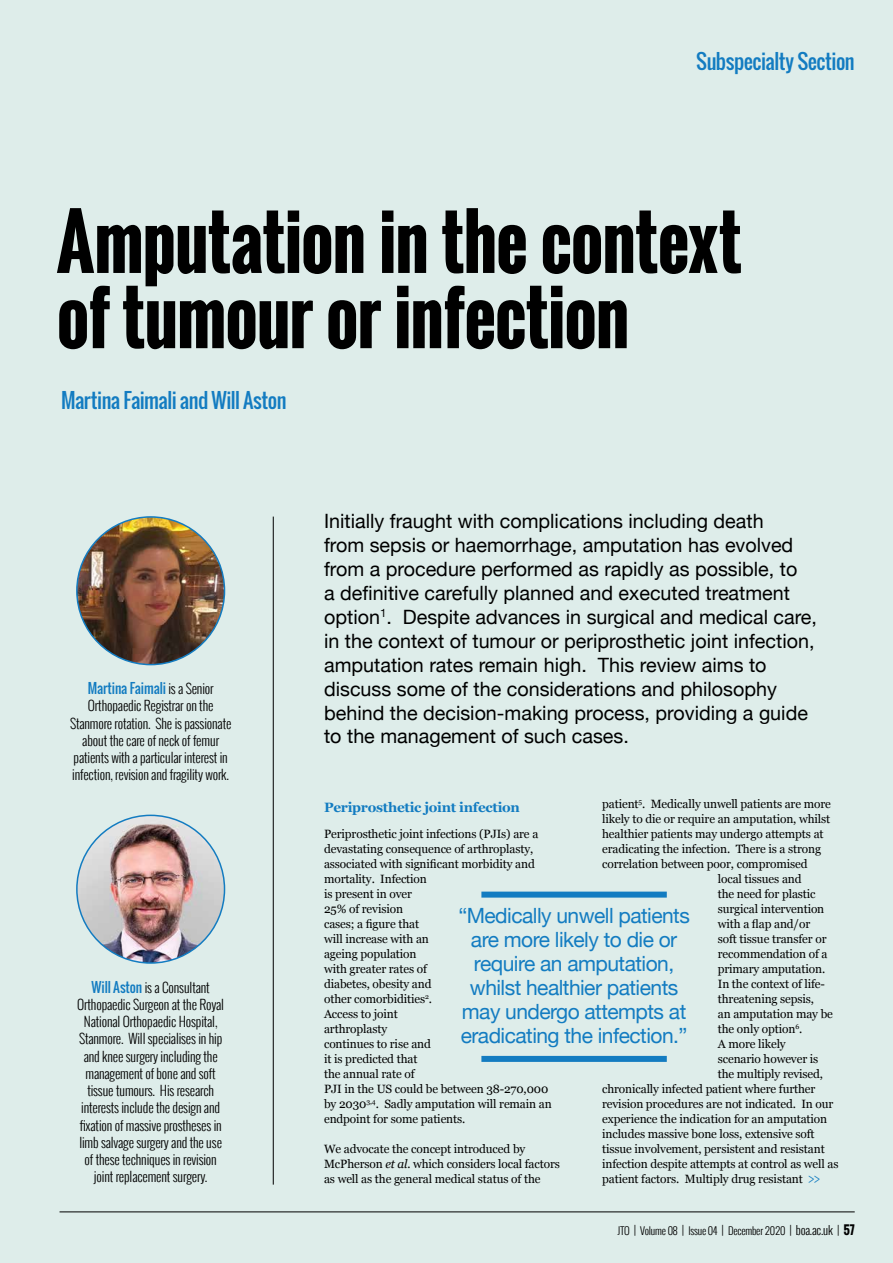
<style>
.page{position:relative;width:893px;height:1263px;background:#deedea}
.page>*{position:absolute;margin:0;border:0;box-sizing:border-box;transform-origin:0 0}
.t1{font:700 73.8px/75.2px "Oswald";letter-spacing:-.02em;color:#000;scale:.94 1}
.t2{font:21px/24px "Helvetica Neue";letter-spacing:-.025em;color:#137cc1;text-align:center}
.t3{font:20.25px "Oswald";letter-spacing:-.025em;color:#137cc1}
.t4{font:19.8px/24px "Helvetica Neue";color:#000}
.t5{font:300 13.5px/17.2px "Oswald";letter-spacing:-.01em;color:#000;text-align:center}
.t6{font:700 13.5px "Georgia";letter-spacing:-.02em;color:#137cc1}
.t7{font:12px/15px "Georgia";letter-spacing:-.01em;color:#000}
.t8{font:300 10.5px "Oswald";letter-spacing:-.02em;color:#000}
.s1{font-weight:400;color:#137cc1}
.s2{font-family:"Helvetica";font-weight:300;font-size:14.55px;color:#137cc1}
.s3{font-style:italic}
.s4{font-size:12px}
.s5{font-weight:700;font-size:12px}
</style>
<div class="page">
<hr style="left:60px;top:1211px;width:795px;height:1px;background:#000">
<img style="left:77px;top:517px;width:148px;height:148px;border-radius:74px">
<hr style="left:273px;top:517px;width:1px;height:667px;background:#000">
<img style="left:77px;top:815px;width:148px;height:148px;border-radius:74px">
<div style="left:481px;top:891px;width:186px;height:6px;background:#137cc1"></div>
<div style="left:481px;top:1056px;width:186px;height:6px;background:#137cc1"></div>
<h3 class="t3" style="left:696px;top:46px;width:160px">Subspecialty Section</h3>
<h1 class="t1" style="left:57px;top:205px;width:730px">Amputation in the context of tumour or infection</h1>
<h3 class="t3" style="left:61px;top:385px;width:227px">Martina Faimali and Will Aston</h3>
<p class="t5" style="left:70px;top:680px;width:163px"><span class="s1">Martina Faimali</span> is a Senior Orthopaedic Registrar on the Stanmore rotation. She is passionate about the care of neck of femur patients with a particular interest in infection, revision and fragility work.</p>
<p class="t5" style="left:77px;top:978px;width:148px"><span class="s1">Will Aston</span> is a Consultant<br>Orthopaedic Surgeon at the Royal<br>National Orthopaedic Hospital,<br>Stanmore. Will specialises in hip and knee surgery including the management of bone and soft tissue tumours. His research interests include the design and fixation of massive prostheses in limb salvage surgery and the use of these techniques in revision joint replacement surgery.</p>
<p class="t4" style="left:324px;top:510px;width:494px">Initially fraught with complications including death<br>from sepsis or haemorrhage, amputation has evolved from a procedure performed as rapidly as possible, to<br>a definitive carefully planned and executed treatment option<sup>1</sup>. Despite advances in surgical and medical care, in the context of tumour or periprosthetic joint infection, amputation rates remain high. This review aims to discuss some of the considerations and philosophy behind the decision-making process, providing a guide to the management of such cases.</p>
<p class="t7" style="left:602px;top:795px;width:230px">patient<sup>5</sup>. Medically unwell patients are more</p>
<p class="t7" style="left:602px;top:810px;width:230px">likely to die or require an amputation, whilst</p>
<p class="t7" style="left:602px;top:825px;width:223px">healthier patients may undergo attempts at</p>
<p class="t7" style="left:602px;top:840px;width:220px">eradicating the infection. There is a strong</p>
<p class="t7" style="left:602px;top:855px;width:207px">correlation between poor, compromised</p>
<p class="t7" style="left:718px;top:870px;width:85px">local tissues and</p>
<p class="t7" style="left:718px;top:885px;width:99px">the need for plastic</p>
<p class="t7" style="left:718px;top:900px;width:108px">surgical intervention</p>
<p class="t7" style="left:718px;top:915px;width:94px">with a flap and/or</p>
<p class="t7" style="left:718px;top:930px;width:110px">soft tissue transfer or</p>
<p class="t7" style="left:718px;top:945px;width:111px">recommendation of a</p>
<p class="t7" style="left:718px;top:960px;width:109px">primary amputation.</p>
<p class="t7" style="left:718px;top:975px;width:109px">In the context of life-</p>
<p class="t7" style="left:718px;top:990px;width:98px">threatening sepsis,</p>
<p class="t7" style="left:718px;top:1005px;width:117px">an amputation may be</p>
<p class="t7" style="left:718px;top:1020px;width:86px">the only option<sup>6</sup>.</p>
<p class="t7" style="left:718px;top:1035px;width:69px">A more likely</p>
<p class="t7" style="left:718px;top:1050px;width:102px">scenario however is</p>
<p class="t7" style="left:718px;top:1065px;width:107px">the multiply revised,</p>
<p class="t7" style="left:602px;top:1080px;width:215px">chronically infected patient where further</p>
<p class="t7" style="left:602px;top:1095px;width:233px">revision procedures are not indicated. In our</p>
<p class="t7" style="left:602px;top:1110px;width:227px">experience the indication for an amputation</p>
<p class="t7" style="left:602px;top:1125px;width:214px">includes massive bone loss, extensive soft</p>
<p class="t7" style="left:602px;top:1140px;width:224px">tissue involvement, persistent and resistant</p>
<p class="t7" style="left:602px;top:1155px;width:238px">infection despite attempts at control as well as</p>
<p class="t7" style="left:602px;top:1170px;width:220px">patient factors. Multiply drug resistant <span class="s2">&gt;&gt;</span></p>
<p class="t6" style="left:324px;top:797px;width:197px">Periprosthetic joint infection</p>
<p class="t7" style="left:324px;top:825px;width:229px">Periprosthetic joint infections (PJIs) are a devastating consequence of arthroplasty, associated with significant morbidity and mortality. Infection<br>is present in over<br>25% of revision<br>cases; a figure that<br>will increase with an<br>ageing population<br>with greater rates of<br>diabetes, obesity and<br>other comorbidities<sup>2</sup>.<br>Access to joint<br>arthroplasty<br>continues to rise and<br>it is predicted that<br>the annual rate of<br>PJI in the US could be between 38-270,000 by 2030<sup>3,4</sup>. Sadly amputation will remain an endpoint for some patients.</p>
<p class="t7" style="left:324px;top:1140px;width:237px">We advocate the concept introduced by<br>McPherson <span class="s3">et al.</span> which considers local factors as well as the general medical status of the</p>
<h2 class="t2" style="left:458px;top:905px;width:233px">“Medically unwell patients are more likely to die or require an amputation, whilst healthier patients may undergo attempts at eradicating the infection.”</h2>
<p class="t8" style="left:618px;top:1223px;width:239px">JTO <span class="s4">|</span> Volume 08 <span class="s4">|</span> Issue 04 <span class="s4">|</span> December 2020 <span class="s4">| boa.ac.uk |</span> <span class="s5">57</span></p>
</div>
